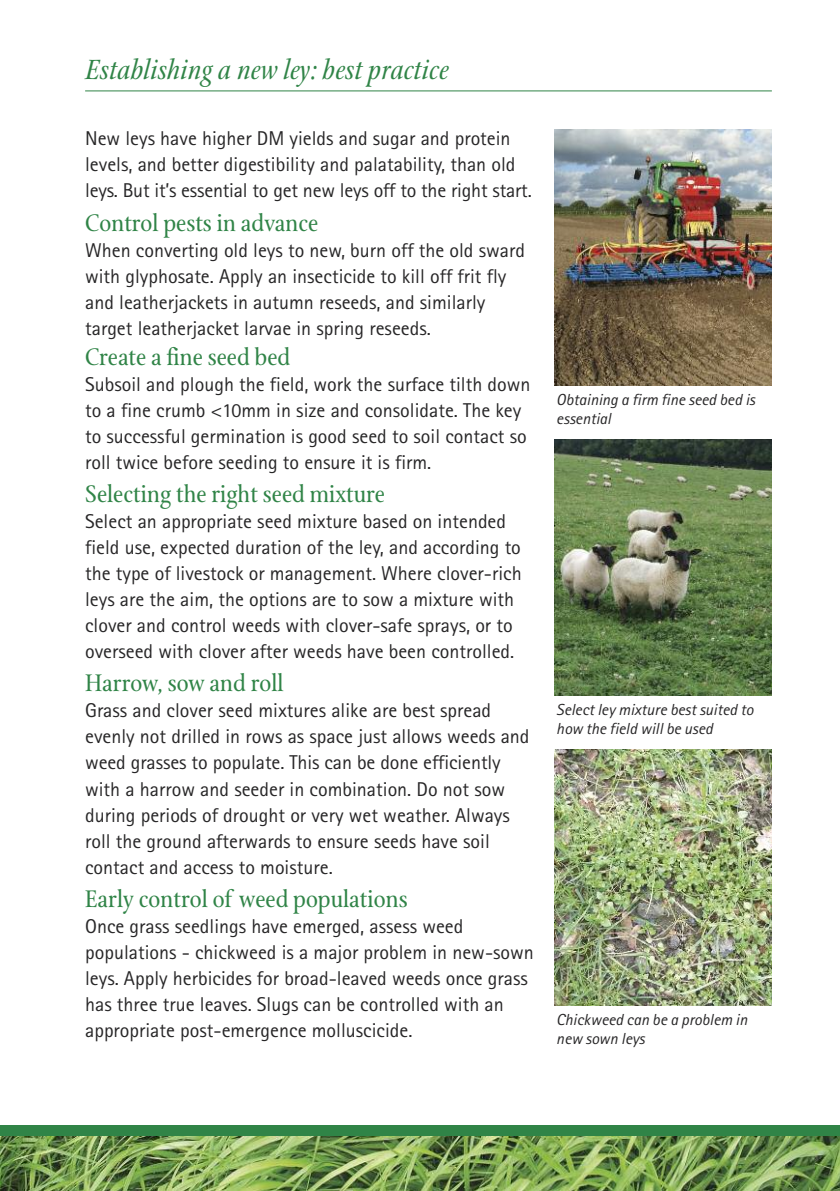
<style>
.page{position:relative;width:840px;height:1191px;background:#fff}
.page>*{position:absolute;margin:0;border:0;box-sizing:border-box;transform-origin:0 0}
.t1{font:italic 30px "Stone Print";color:#308447}
.t2{font:26px "Stone Print";color:#308447}
.t3{font:20px/26px "Agfa Rotis Sans Serif";color:#272627}
.t4{font:italic 16px/19.2px "Agfa Rotis Sans Serif";color:#272627}
</style>
<div class="page">
<div style="left:0;top:1125px;width:839px;height:15px;background:#308447"></div>
<img style="left:0;top:1136px;width:839px;height:55px">
<img style="left:554px;top:130px;width:217px;height:255px">
<img style="left:554px;top:440px;width:217px;height:255px">
<img style="left:554px;top:750px;width:217px;height:255px">
<hr style="left:85px;top:90px;width:686px;height:1px;background:#308447">
<h1 class="t1" style="left:85px;top:51px;width:365px">Establishing a new ley: best practice</h1>
<p class="t3" style="left:85px;top:128px;width:448px">New leys have higher DM yields and sugar and protein levels, and better digestibility and palatability, than old leys. But it’s essential to get new leys off to the right start.</p>
<h2 class="t2" style="left:85px;top:206px;width:234px">Control pests in advance</h2>
<p class="t3" style="left:85px;top:239px;width:441px">When converting old leys to new, burn off the old sward with glyphosate. Apply an insecticide to kill off frit fly and leatherjackets in autumn reseeds, and similarly target leatherjacket larvae in spring reseeds.</p>
<h2 class="t2" style="left:85px;top:341px;width:206px">Create a fine seed bed</h2>
<p class="t3" style="left:85px;top:373px;width:446px">Subsoil and plough the field, work the surface tilth down to a fine crumb &lt;10mm in size and consolidate. The key to successful germination is good seed to soil contact so roll twice before seeding to ensure it is firm.</p>
<h2 class="t2" style="left:85px;top:478px;width:301px">Selecting the right seed mixture</h2>
<p class="t3" style="left:85px;top:510px;width:438px">Select an appropriate seed mixture based on intended field use, expected duration of the ley, and according to the type of livestock or management. Where clover-rich leys are the aim, the options are to sow a mixture with clover and control weeds with clover-safe sprays, or to overseed with clover after weeds have been controlled.</p>
<h2 class="t2" style="left:85px;top:667px;width:200px">Harrow, sow and roll</h2>
<p class="t3" style="left:85px;top:699px;width:445px">Grass and clover seed mixtures alike are best spread evenly not drilled in rows as space just allows weeds and weed grasses to populate. This can be done efficiently with a harrow and seeder in combination. Do not sow during periods of drought or very wet weather. Always roll the ground afterwards to ensure seeds have soil contact and access to moisture.</p>
<h2 class="t2" style="left:85px;top:882px;width:324px">Early control of weed populations</h2>
<p class="t3" style="left:85px;top:915px;width:450px">Once grass seedlings have emerged, assess weed populations - chickweed is a major problem in new-sown leys. Apply herbicides for broad-leaved weeds once grass has three true leaves. Slugs can be controlled with an appropriate post-emergence molluscicide.</p>
<p class="t4" style="left:556px;top:391px;width:200px">Obtaining a firm fine seed bed is essential</p>
<p class="t4" style="left:556px;top:701px;width:198px">Select ley mixture best suited to how the field will be used</p>
<p class="t4" style="left:556px;top:1011px;width:192px">Chickweed can be a problem in new sown leys</p>
</div>
